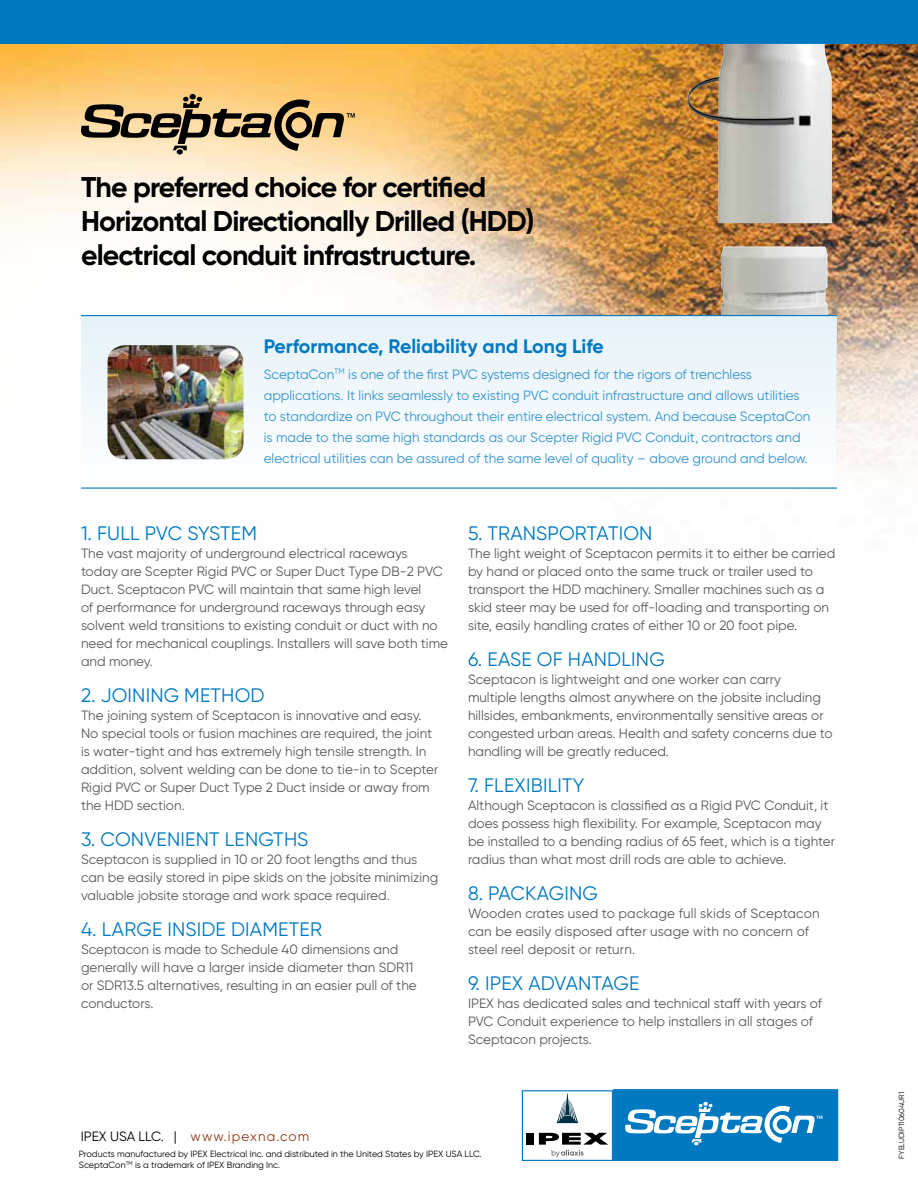
<style>
.page{position:relative;width:918px;height:1188px;background:#fff}
.page>*{position:absolute;margin:0;border:0;box-sizing:border-box;transform-origin:0 0}
.t1{font:700 28.5px/34.2px "Gilroy";letter-spacing:-.03em;color:#000}
.t2{font:19.5px "Gilroy";letter-spacing:.01em;color:#0079c1}
.t3{font:700 19.5px "Gilroy";color:#0079c1}
.t4{font:13.5px/18px "Gilroy";color:#58595b}
.t5{font:13.5px/21px "Gilroy";color:#3393ce}
.t6{font:13.5px "Gilroy";letter-spacing:.065em;color:#8f3c18}
.t7{font:9px "Gilroy";color:#000}
.t8{font:7.5px "Gilroy";color:#000}
.s1{color:#000}
</style>
<div class="page">
<img style="left:0;top:43px;width:918px;height:445px">
<img style="left:684px;top:43px;width:151px;height:272px">
<svg style="left:81px;top:94px;width:274px;height:60px;background:#b59b6f"></svg>
<div style="left:0;top:0;width:918px;height:43px;background:#0079c1"></div>
<div style="left:81px;top:316px;width:756px;height:170px;background:#f2f8fb"></div>
<img style="left:108px;top:345px;width:136px;height:114px">
<hr style="left:81px;top:315px;width:756px;height:1px;background:#0079c1">
<hr style="left:81px;top:488px;width:756px;height:1px;background:#0079c1">
<div style="left:527px;top:1133px;width:7px;height:12px;background:#000"></div>
<svg style="left:557px;top:1093px;width:21px;height:30px"></svg>
<svg style="left:539px;top:1133px;width:69px;height:24px"></svg>
<div style="left:522px;top:1090px;width:91px;height:71px;border:1px solid #0079c1"></div>
<div style="left:613px;top:1089px;width:225px;height:72px;background:#0079c1;border:1px solid #0079c1"></div>
<svg style="left:625px;top:1102px;width:197px;height:44px"></svg>
<h1 class="t1" style="left:81px;top:169px;width:455px">The preferred choice for certified<br>Horizontal Directionally Drilled (HDD) electrical conduit infrastructure.</h1>
<h2 class="t3" style="left:264px;top:334px;width:342px">Performance, Reliability and Long Life</h2>
<p class="t5" style="left:264px;top:364px;width:548px">SceptaCon<sup>TM</sup> is one of the first PVC systems designed for the rigors of trenchless applications. It links seamlessly to existing PVC conduit infrastructure and allows utilities to standardize on PVC throughout their entire electrical system. And because SceptaCon is made to the same high standards as our Scepter Rigid PVC Conduit, contractors and electrical utilities can be assured of the same level of quality – above ground and below.</p>
<h2 class="t2" style="left:81px;top:521px;width:177px">1. FULL PVC SYSTEM</h2>
<p class="t4" style="left:81px;top:544px;width:369px">The vast majority of underground electrical raceways<br>today are Scepter Rigid PVC or Super Duct Type DB-2 PVC Duct. Sceptacon PVC will maintain that same high level<br>of performance for underground raceways through easy solvent weld transitions to existing conduit or duct with no need for mechanical couplings. Installers will save both time and money.</p>
<h2 class="t2" style="left:81px;top:683px;width:185px">2. JOINING METHOD</h2>
<p class="t4" style="left:81px;top:706px;width:359px">The joining system of Sceptacon is innovative and easy.<br>No special tools or fusion machines are required, the joint is water-tight and has extremely high tensile strength. In addition, solvent welding can be done to tie-in to Scepter Rigid PVC or Super Duct Type 2 Duct inside or away from the HDD section.</p>
<h2 class="t2" style="left:81px;top:827px;width:229px">3. CONVENIENT LENGTHS</h2>
<p class="t4" style="left:81px;top:850px;width:359px">Sceptacon is supplied in 10 or 20 foot lengths and thus can be easily stored in pipe skids on the jobsite minimizing valuable jobsite storage and work space required.</p>
<h2 class="t2" style="left:81px;top:917px;width:242px">4. LARGE INSIDE DIAMETER</h2>
<p class="t4" style="left:81px;top:940px;width:337px">Sceptacon is made to Schedule 40 dimensions and generally will have a larger inside diameter than SDR11 or SDR13.5 alternatives, resulting in an easier pull of the conductors.</p>
<h2 class="t2" style="left:468px;top:521px;width:186px">5. TRANSPORTATION</h2>
<p class="t4" style="left:468px;top:544px;width:369px">The light weight of Sceptacon permits it to either be carried by hand or placed onto the same truck or trailer used to transport the HDD machinery. Smaller machines such as a skid steer may be used for off-loading and transporting on site, easily handling crates of either 10 or 20 foot pipe.</p>
<h2 class="t2" style="left:468px;top:647px;width:198px">6. EASE OF HANDLING</h2>
<p class="t4" style="left:468px;top:670px;width:366px">Sceptacon is lightweight and one worker can carry multiple lengths almost anywhere on the jobsite including hillsides, embankments, environmentally sensitive areas or congested urban areas. Health and safety concerns due to handling will be greatly reduced.</p>
<h2 class="t2" style="left:468px;top:773px;width:118px">7. FLEXIBILITY</h2>
<p class="t4" style="left:468px;top:796px;width:369px">Although Sceptacon is classified as a Rigid PVC Conduit, it does possess high flexibility. For example, Sceptacon may be installed to a bending radius of 65 feet, which is a tighter radius than what most drill rods are able to achieve.</p>
<h2 class="t2" style="left:468px;top:881px;width:131px">8. PACKAGING</h2>
<p class="t4" style="left:468px;top:904px;width:353px">Wooden crates used to package full skids of Sceptacon can be easily disposed after usage with no concern of steel reel deposit or return.</p>
<h2 class="t2" style="left:468px;top:971px;width:173px">9. IPEX ADVANTAGE</h2>
<p class="t4" style="left:468px;top:994px;width:356px">IPEX has dedicated sales and technical staff with years of<br>PVC Conduit experience to help installers in all stages of<br>Sceptacon projects.</p>
<p class="t6" style="left:81px;top:1128px;width:230px"><span class="s1">IPEX USA LLC. |</span> www.ipexna.com</p>
<p class="t7" style="left:79px;top:1149px;width:404px">Products manufactured by IPEX Electrical Inc. and distributed in the United States by IPEX USA LLC.</p>
<p class="t7" style="left:79px;top:1160px;width:203px">SceptaCon<sup>TM</sup> is a trademark of IPEX Branding Inc.</p>
<p class="t8" style="left:897px;top:1159px;width:69px;rotate:-90deg">FYELUDIP110604UR1</p>
</div>
